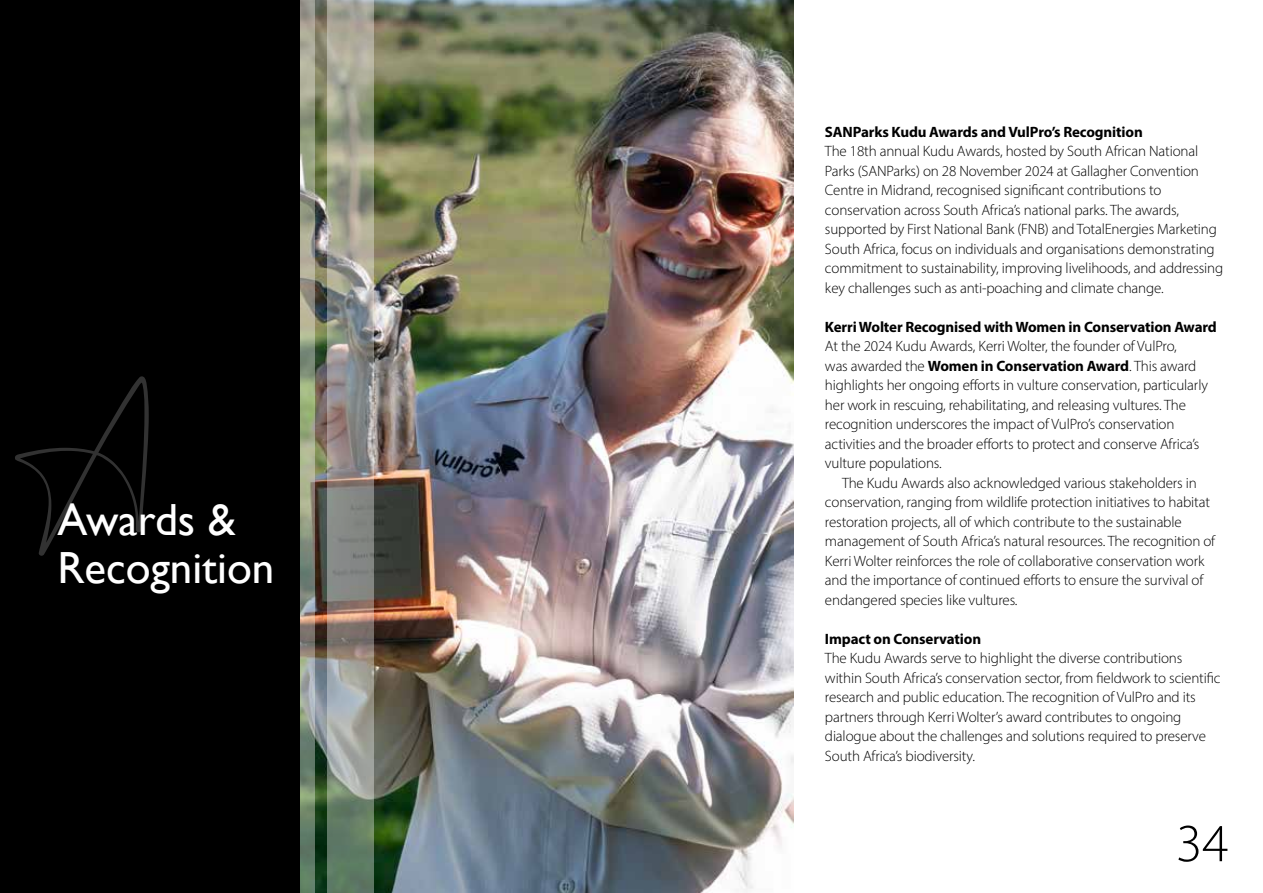
<style>
.page{position:relative;width:1263px;height:893px;background:#fff}
.page>*{position:absolute;margin:0;border:0;box-sizing:border-box;transform-origin:0 0}
.t1{font:300 54px "Myriad Pro";color:#000}
.t2{font:51.9px "Dalmatins";color:#fff}
.t3{font:45px/48px "Gill Sans";color:#fff}
.t4{font:300 15px/19.5px "Myriad Pro";letter-spacing:-.01em;color:#000}
.t5{font:700 15px "Myriad Pro";letter-spacing:-.01em;color:#000}
.s1{font-weight:700}
</style>
<div class="page">
<img style="left:315px;top:0;width:478px;height:893px">
<div style="left:0;top:0;width:300px;height:893px;background:#000"></div>
<svg style="left:300px;top:0;width:15px;height:893px;background:#929c85"></svg>
<svg style="left:327px;top:0;width:47px;height:893px;background:#93958b"></svg>
<h2 class="t2" style="left:15px;top:434px;width:151px">A</h2>
<h3 class="t3" style="left:57px;top:495px;width:219px">Awards &amp;<br>Recognition</h3>
<p class="t5" style="left:825px;top:122px;width:319px">SANParks Kudu Awards and VulPro’s Recognition</p>
<p class="t4" style="left:825px;top:141px;width:400px">The 18th annual Kudu Awards, hosted by South African National Parks (SANParks) on 28 November 2024 at Gallagher Convention Centre in Midrand, recognised significant contributions to conservation across South Africa’s national parks. The awards, supported by First National Bank (FNB) and TotalEnergies Marketing South Africa, focus on individuals and organisations demonstrating commitment to sustainability, improving livelihoods, and addressing key challenges such as anti-poaching and climate change.</p>
<p class="t5" style="left:825px;top:317px;width:393px">Kerri Wolter Recognised with Women in Conservation Award</p>
<p class="t4" style="left:825px;top:336px;width:384px">At the 2024 Kudu Awards, Kerri Wolter, the founder of VulPro,<br>was awarded the <span class="s1">Women in Conservation Award</span>. This award highlights her ongoing efforts in vulture conservation, particularly her work in rescuing, rehabilitating, and releasing vultures. The recognition underscores the impact of VulPro’s conservation activities and the broader efforts to protect and conserve Africa’s vulture populations.</p>
<p class="t4" style="left:825px;top:473px;width:392px;text-indent:17px">The Kudu Awards also acknowledged various stakeholders in conservation, ranging from wildlife protection initiatives to habitat restoration projects, all of which contribute to the sustainable management of South Africa’s natural resources. The recognition of Kerri Wolter reinforces the role of collaborative conservation work and the importance of continued efforts to ensure the survival of endangered species like vultures.</p>
<p class="t5" style="left:825px;top:629px;width:158px">Impact on Conservation</p>
<p class="t4" style="left:825px;top:648px;width:397px">The Kudu Awards serve to highlight the diverse contributions within South Africa’s conservation sector, from fieldwork to scientific research and public education. The recognition of VulPro and its partners through Kerri Wolter’s award contributes to ongoing dialogue about the challenges and solutions required to preserve South Africa’s biodiversity.</p>
<h1 class="t1" style="left:1176px;top:811px;width:54px">34</h1>
</div>
